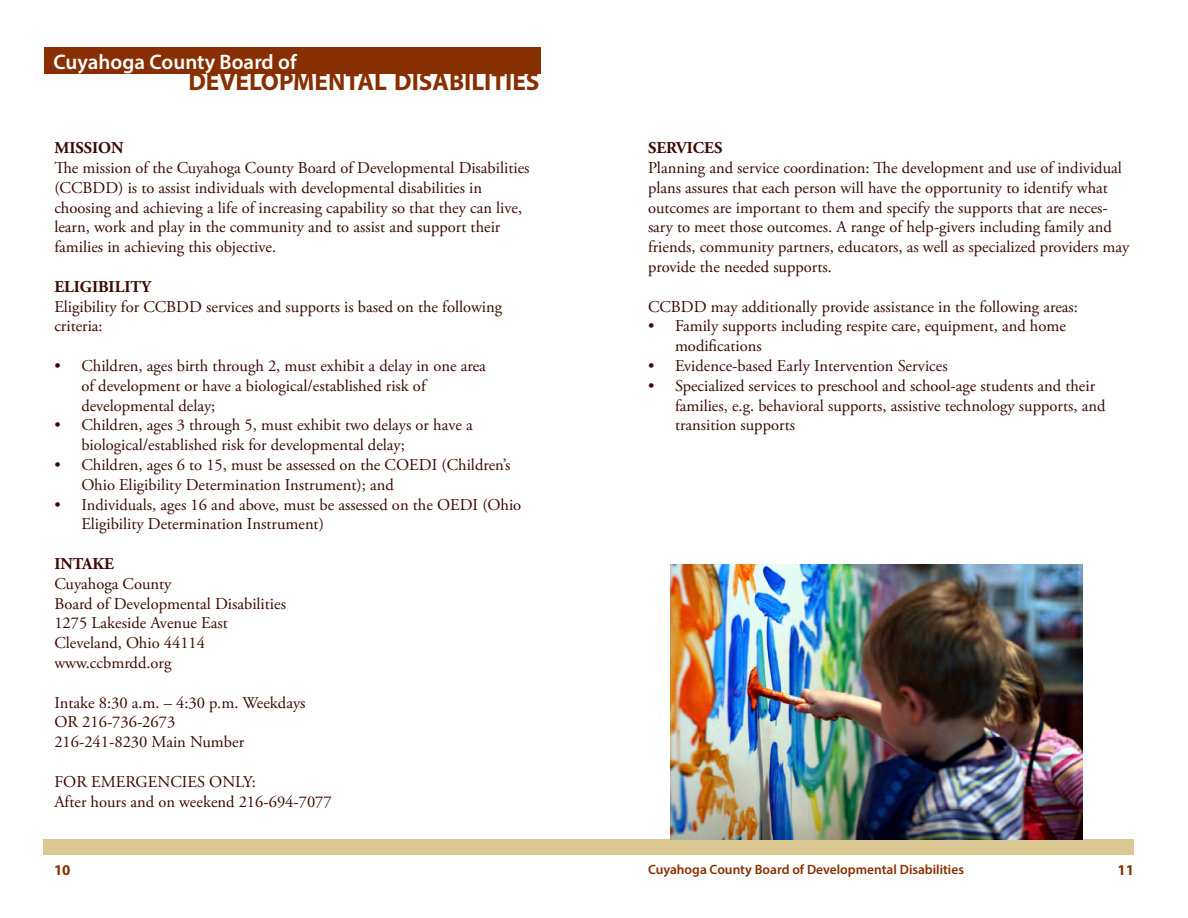
<style>
.page{position:relative;width:1188px;height:918px;background:#fff}
.page>*{position:absolute;margin:0;border:0;box-sizing:border-box;transform-origin:0 0}
.Heading_top{font:700 25.2px "Myriad Pro";color:#882f01}
.Heading_top-2{font:600 21px "Myriad Pro";color:#fff}
.Body_text{font:16.5px/19.8px "Adobe Garamond Pro";color:#3b0902}
.Body_text-2{font:700 16.5px "Adobe Garamond Pro";color:#3b0902}
.t1{font:700 15px "Myriad Pro";color:#882f01}
.Heading_top-3{font:600 13.5px "Myriad Pro";color:#882f01}
</style>
<div class="page">
<div style="left:44px;top:47px;width:496px;height:27px;background:#882f01"></div>
<div style="left:43px;top:839px;width:1091px;height:15px;background:#dbc893"></div>
<img style="left:670px;top:564px;width:413px;height:275px">
<p class="Heading_top-2" style="left:54px;top:48px;width:245px">Cuyahoga County Board of</p>
<p class="Heading_top" style="left:188px;top:65px;width:353px">DEVELOPMENTAL DISABILITIES</p>
<p class="Body_text-2" style="left:54px;top:138px;width:71px">MISSION</p>
<p class="Body_text" style="left:54px;top:159px;width:477px">The mission of the Cuyahoga County Board of Developmental Disabilities (CCBDD) is to assist individuals with developmental disabilities in choosing and achieving a life of increasing capability so that they can live, learn, work and play in the community and to assist and support their families in achieving this objective.</p>
<p class="Body_text-2" style="left:54px;top:277px;width:98px">ELIGIBILITY</p>
<p class="Body_text" style="left:54px;top:297px;width:450px">Eligibility for CCBDD services and supports is based on the following criteria:</p>
<p class="Body_text" style="left:81px;top:357px;width:406px;text-indent:-27px">• Children, ages birth through 2, must exhibit a delay in one area of development or have a biological/established risk of developmental delay;</p>
<p class="Body_text" style="left:81px;top:416px;width:393px;text-indent:-27px">• Children, ages 3 through 5, must exhibit two delays or have a biological/established risk for developmental delay;</p>
<p class="Body_text" style="left:81px;top:456px;width:431px;text-indent:-27px">• Children, ages 6 to 15, must be assessed on the COEDI (Children’s<br>Ohio Eligibility Determination Instrument); and</p>
<p class="Body_text" style="left:81px;top:495px;width:441px;text-indent:-27px">• Individuals, ages 16 and above, must be assessed on the OEDI (Ohio<br>Eligibility Determination Instrument)</p>
<p class="Body_text-2" style="left:54px;top:554px;width:61px">INTAKE</p>
<p class="Body_text" style="left:54px;top:574px;width:233px">Cuyahoga County<br>Board of Developmental Disabilities</p>
<p class="Body_text" style="left:54px;top:614px;width:175px">1275 Lakeside Avenue East</p>
<p class="Body_text" style="left:54px;top:634px;width:152px">Cleveland, Ohio 44114</p>
<p class="Body_text" style="left:54px;top:654px;width:119px">www.ccbmrdd.org</p>
<p class="Body_text" style="left:54px;top:693px;width:253px">Intake 8:30 a.m. – 4:30 p.m. Weekdays</p>
<p class="Body_text" style="left:54px;top:713px;width:122px">OR 216-736-2673</p>
<p class="Body_text" style="left:54px;top:733px;width:191px">216-241-8230 Main Number</p>
<p class="Body_text" style="left:54px;top:772px;width:203px">FOR EMERGENCIES ONLY:</p>
<p class="Body_text" style="left:54px;top:792px;width:279px">After hours and on weekend 216-694-7077</p>
<p class="Body_text-2" style="left:648px;top:138px;width:76px">SERVICES</p>
<p class="Body_text" style="left:648px;top:159px;width:483px">Planning and service coordination: The development and use of individual plans assures that each person will have the opportunity to identify what outcomes are important to them and specify the supports that are neces&shy;sary to meet those outcomes. A range of help-givers including family and friends, community partners, educators, as well as specialized providers may provide the needed supports.</p>
<p class="Body_text" style="left:648px;top:297px;width:432px">CCBDD may additionally provide assistance in the following areas:</p>
<p class="Body_text" style="left:675px;top:317px;width:392px;text-indent:-27px">• Family supports including respite care, equipment, and home modifications</p>
<p class="Body_text" style="left:648px;top:357px;width:301px">• Evidence-based Early Intervention Services</p>
<p class="Body_text" style="left:675px;top:376px;width:432px;text-indent:-27px">• Specialized services to preschool and school-age students and their families, e.g. behavioral supports, assistive technology supports, and transition supports</p>
<p class="Heading_top-3" style="left:648px;top:861px;width:318px">Cuyahoga County Board of Developmental Disabilities</p>
<p class="t1" style="left:54px;top:860px;width:18px">10</p>
<p class="t1" style="left:1117px;top:860px;width:18px">11</p>
</div>
